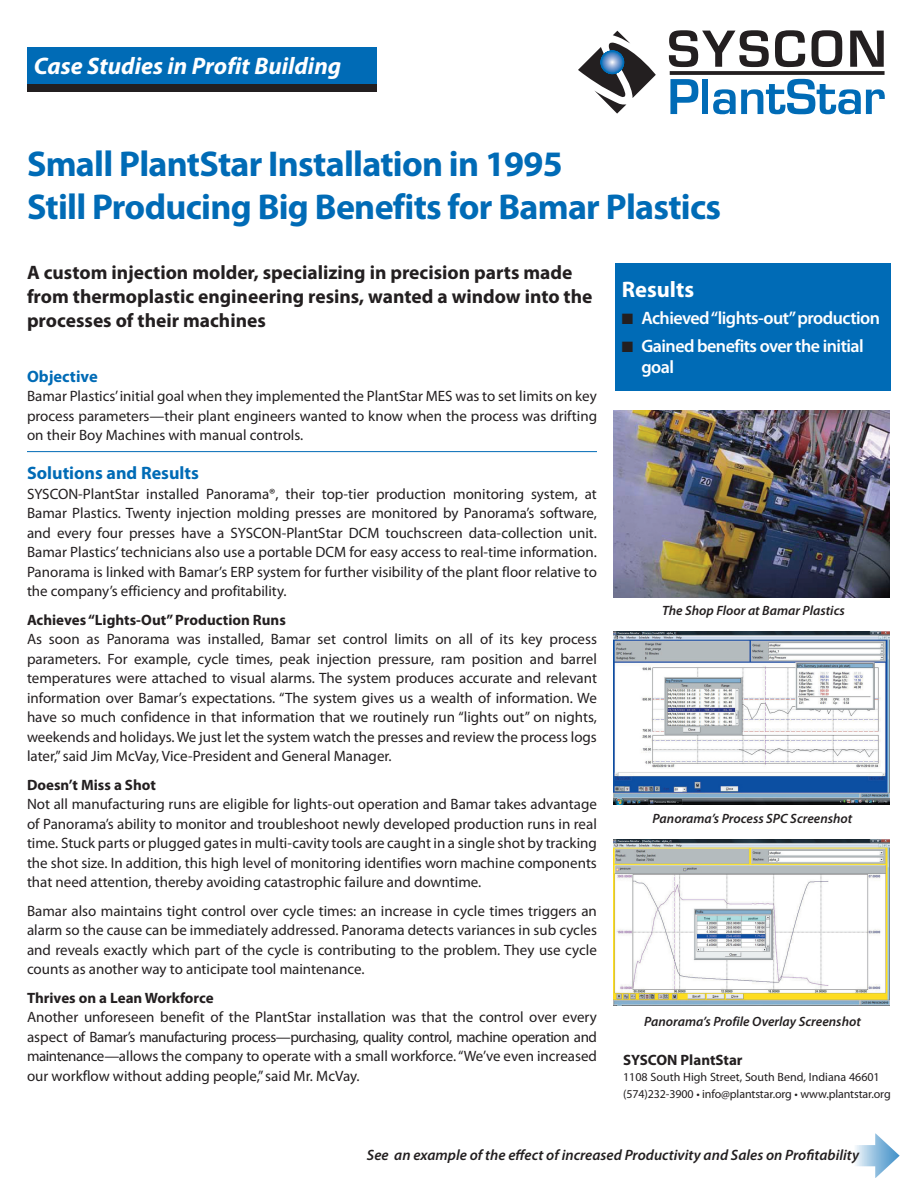
<style>
.page{position:relative;width:918px;height:1188px;background:#fff}
.page>*{position:absolute;margin:0;border:0;box-sizing:border-box;transform-origin:0 0}
.Headline{font:700 36px "Myriad Pro";letter-spacing:-.02em;color:#006bb6}
.Body_Copy{font:italic 700 24px "Myriad Pro";color:#fff}
.t1{font:700 22.5px "Myriad Pro";color:#fff}
.Subhead{font:700 19.5px/24px "Myriad Pro";color:#231f20}
.Sidebar_Copy{font:600 18px/21.6px "Myriad Pro";letter-spacing:-.03em;color:#fff}
.t2{font:700 18px "Myriad Pro";color:#006bb6}
.t3{font:700 16.5px "Myriad Pro";color:#006bb6}
.Body_Copy-2{font:15px/19.5px "Myriad Pro";color:#231f20;text-align:justify}
.Body_Copy-3{font:700 15px "Myriad Pro";color:#231f20}
.t4{font:italic 600 15px "Myriad Pro";color:#231f20}
.Screenshot_Captions{font:italic 600 13.5px "Myriad Pro";color:#231f20}
.t5{font:12px "Myriad Pro";color:#231f20}
.s1{color:#231f20}
</style>
<div class="page">
<div style="left:27px;top:55px;width:350px;height:37px;background:#231f20"></div>
<svg style="left:670px;top:71px;width:215px;height:4px"></svg>
<svg style="left:670px;top:79px;width:28px;height:35px"></svg>
<div style="left:703px;top:79px;width:5px;height:35px;background:#006bb6"></div>
<svg style="left:713px;top:79px;width:172px;height:35px"></svg>
<svg style="left:669px;top:30px;width:100px;height:37px"></svg>
<svg style="left:775px;top:30px;width:30px;height:38px"></svg>
<svg style="left:812px;top:30px;width:30px;height:37px"></svg>
<svg style="left:850px;top:31px;width:34px;height:36px"></svg>
<svg style="left:578px;top:31px;width:78px;height:83px"></svg>
<div style="left:27px;top:47px;width:350px;height:37px;background:#006bb6"></div>
<hr style="left:27px;top:451px;width:570px;height:1px;background:#006bb6">
<div style="left:615px;top:263px;width:276px;height:127px;background:#006bb6"></div>
<img style="left:614px;top:410px;width:276px;height:187px">
<img style="left:614px;top:632px;width:276px;height:172px">
<img style="left:614px;top:839px;width:276px;height:167px">
<p class="Body_Copy" style="left:34px;top:51px;width:309px">Case Studies in Profit Building</p>
<p class="Headline" style="left:27px;top:140px;width:537px">Small PlantStar Installation in 1995</p>
<p class="Headline" style="left:27px;top:184px;width:696px">Still Producing Big Benefits for Bamar Plastics</p>
<p class="Subhead" style="left:27px;top:260px;width:567px">A custom injection molder, specializing in precision parts made from thermoplastic engineering resins, wanted a window into the processes of their machines</p>
<p class="t3" style="left:27px;top:365px;width:72px">Objective</p>
<p class="Body_Copy-2" style="left:27px;top:386px;width:572px">Bamar Plastics’ initial goal when they implemented the PlantStar MES was to set limits on key process parameters—their plant engineers wanted to know when the process was drifting on their Boy Machines with manual controls.</p>
<p class="t2" style="left:27px;top:461px;width:173px">Solutions and Results</p>
<p class="Body_Copy-2" style="left:27px;top:484px;width:572px">SYSCON-PlantStar installed Panorama®, their top-tier production monitoring system, at Bamar Plastics. Twenty injection molding presses are monitored by Panorama’s software, and every four presses have a SYSCON-PlantStar DCM touchscreen data-collection unit.<br>Bamar Plastics’ technicians also use a portable DCM for easy access to real-time information.<br>Panorama is linked with Bamar’s ERP system for further visibility of the plant floor relative to the company’s efficiency and profitability.</p>
<p class="Body_Copy-3" style="left:27px;top:610px;width:260px">Achieves “Lights-Out” Production Runs</p>
<p class="Body_Copy-2" style="left:27px;top:629px;width:572px">As soon as Panorama was installed, Bamar set control limits on all of its key process parameters. For example, cycle times, peak injection pressure, ram position and barrel temperatures were attached to visual alarms. The system produces accurate and relevant information over Bamar’s expectations. “The system gives us a wealth of information. We have so much confidence in that information that we routinely run “lights out” on nights, weekends and holidays. We just let the system watch the presses and review the process logs later,” said Jim McVay, Vice-President and General Manager.</p>
<p class="Body_Copy-3" style="left:27px;top:775px;width:130px">Doesn’t Miss a Shot</p>
<p class="Body_Copy-2" style="left:27px;top:794px;width:572px">Not all manufacturing runs are eligible for lights-out operation and Bamar takes advantage of Panorama’s ability to monitor and troubleshoot newly developed production runs in real time. Stuck parts or plugged gates in multi-cavity tools are caught in a single shot by tracking the shot size. In addition, this high level of monitoring identifies worn machine components that need attention, thereby avoiding catastrophic failure and downtime.</p>
<p class="Body_Copy-2" style="left:27px;top:901px;width:572px">Bamar also maintains tight control over cycle times: an increase in cycle times triggers an alarm so the cause can be immediately addressed. Panorama detects variances in sub cycles and reveals exactly which part of the cycle is contributing to the problem. They use cycle counts as another way to anticipate tool maintenance.</p>
<p class="Body_Copy-3" style="left:27px;top:988px;width:188px">Thrives on a Lean Workforce</p>
<p class="Body_Copy-2" style="left:27px;top:1007px;width:572px">Another unforeseen benefit of the PlantStar installation was that the control over every aspect of Bamar’s manufacturing process—purchasing, quality control, machine operation and maintenance—allows the company to operate with a small workforce. “We’ve even increased our workflow without adding people,” said Mr. McVay.</p>
<p class="t1" style="left:622px;top:274px;width:74px">Results</p>
<p class="Sidebar_Copy" style="left:622px;top:307px;width:260px"><span class="s1">■</span> Achieved “lights-out” production</p>
<p class="Sidebar_Copy" style="left:641px;top:334px;width:224px;text-indent:-20px"><span class="s1">■</span> Gained benefits over the initial goal</p>
<p class="Screenshot_Captions" style="left:662px;top:602px;width:184px">The Shop Floor at Bamar Plastics</p>
<p class="Screenshot_Captions" style="left:653px;top:809px;width:201px">Panorama’s Process SPC Screenshot</p>
<p class="Screenshot_Captions" style="left:644px;top:1013px;width:218px">Panorama’s Profile Overlay Screenshot</p>
<p class="Body_Copy-3" style="left:623px;top:1050px;width:121px">SYSCON PlantStar</p>
<p class="t5" style="left:623px;top:1070px;width:258px">1108 South High Street, South Bend, Indiana 46601</p>
<p class="t5" style="left:623px;top:1086px;width:269px">(574)232-3900 • info@plantstar.org • www.plantstar.org</p>
<p class="t4" style="left:367px;top:1146px;width:494px">See an example of the effect of increased Productivity and Sales on Profitability</p>
</div>
